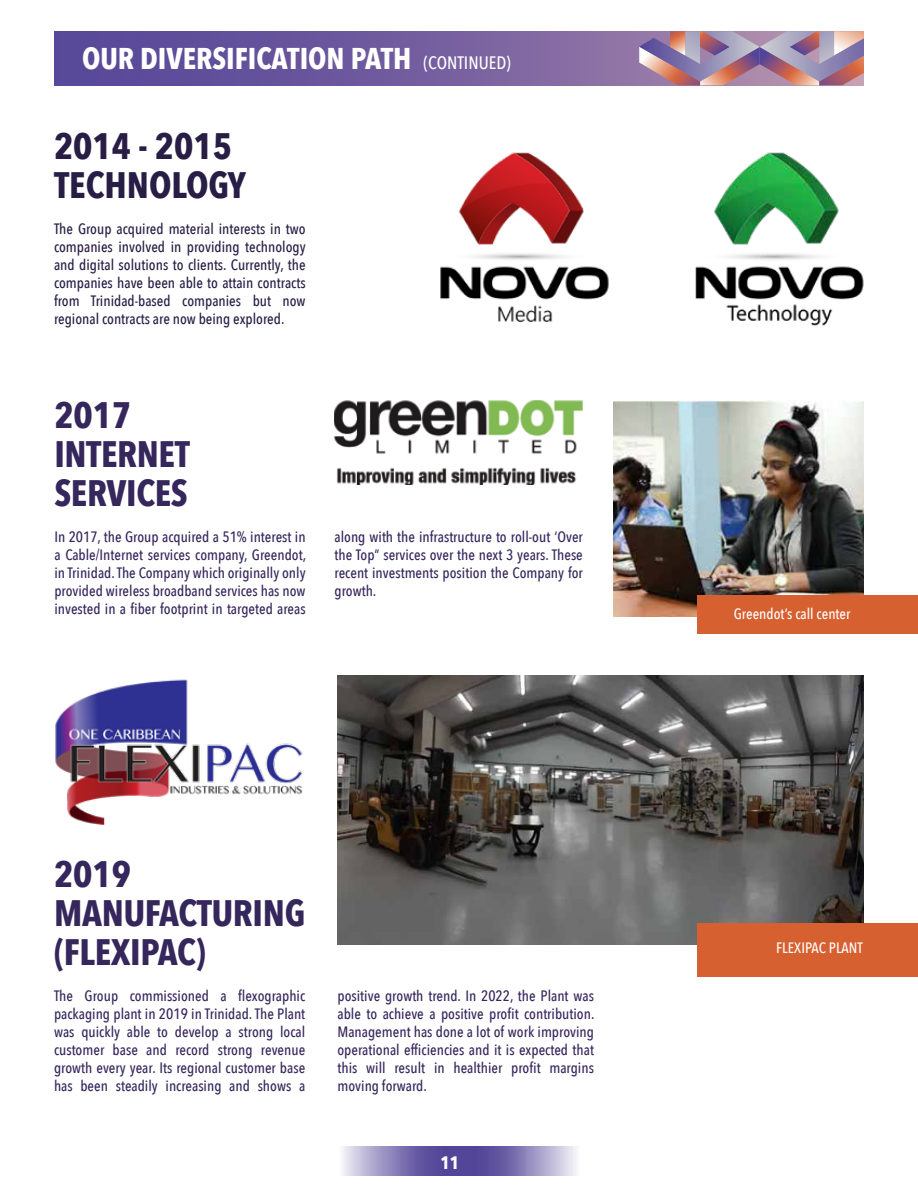
<style>
.page{position:relative;width:918px;height:1188px;background:#fff}
.page>*{position:absolute;margin:0;border:0;box-sizing:border-box;transform-origin:0 0}
.t1{font:700 36.75px/39px "Avenir Next Condensed";letter-spacing:-.01em;color:#35265c}
.t2{font:700 36.75px/39px "Avenir Next Condensed";color:#281d45}
.t3{font:700 30px "Avenir Next Condensed";color:#fff}
.t4{font:700 18px "Avenir Next Condensed";color:#fff}
.t5{font:500 15px/18px "Avenir Next Condensed";color:#35265c;text-align:justify}
.t6{font:500 15px/18px "Avenir Next Condensed";color:#281d45;text-align:justify}
.t7{font:500 15px "Avenir Next Condensed";color:#fff}
.s1{font-weight:500;font-size:18px}
</style>
<div class="page">
<img style="left:343px;top:1147px;width:234px;height:28px">
<svg style="left:54px;top:31px;width:585px;height:54px;background:#6e5a9d"></svg>
<svg style="left:639px;top:31px;width:225px;height:54px;background:#aa899f"></svg>
<img style="left:440px;top:152px;width:169px;height:171px">
<img style="left:695px;top:152px;width:169px;height:174px">
<img style="left:613px;top:400px;width:251px;height:216px">
<img style="left:334px;top:400px;width:249px;height:85px">
<div style="left:698px;top:596px;width:220px;height:38px;background:#d76031"></div>
<img style="left:338px;top:675px;width:526px;height:270px">
<div style="left:698px;top:923px;width:220px;height:54px;background:#d76031"></div>
<img style="left:55px;top:679px;width:248px;height:146px">
<h2 class="t3" style="left:82px;top:40px;width:430px">OUR DIVERSIFICATION PATH <span class="s1">(CONTINUED)</span></h2>
<h1 class="t2" style="left:54px;top:126px;width:194px">2014 - 2015<br>TECHNOLOGY</h1>
<p class="t6" style="left:54px;top:220px;width:253px">The Group acquired material interests in two companies involved in providing technology and digital solutions to clients. Currently, the companies have been able to attain contracts from Trinidad-based companies but now regional contracts are now being explored.</p>
<h1 class="t1" style="left:54px;top:396px;width:137px">2017<br>INTERNET<br>SERVICES</h1>
<p class="t5" style="left:54px;top:528px;width:253px">In 2017, the Group acquired a 51% interest in a Cable/Internet services company, Greendot, in Trinidad. The Company which originally only provided wireless broadband services has now invested in a fiber footprint in targeted areas</p>
<p class="t5" style="left:334px;top:528px;width:250px">along with the infrastructure to roll-out ‘Over the Top” services over the next 3 years. These recent investments position the Company for growth.</p>
<h1 class="t1" style="left:54px;top:855px;width:253px">2019<br>MANUFACTURING (FLEXIPAC)</h1>
<p class="t5" style="left:54px;top:987px;width:253px">The Group commissioned a flexographic packaging plant in 2019 in Trinidad. The Plant was quickly able to develop a strong local customer base and record strong revenue growth every year. Its regional customer base has been steadily increasing and shows a</p>
<p class="t5" style="left:338px;top:986px;width:258px">positive growth trend. In 2022, the Plant was able to achieve a positive profit contribution.<br>Management has done a lot of work improving operational efficiencies and it is expected that this will result in healthier profit margins moving forward.</p>
<p class="t4" style="left:441px;top:1151px;width:20px">11</p>
<p class="t7" style="left:734px;top:604px;width:118px">Greendot’s call center</p>
<p class="t7" style="left:776px;top:939px;width:88px">FLEXIPAC PLANT</p>
</div>
